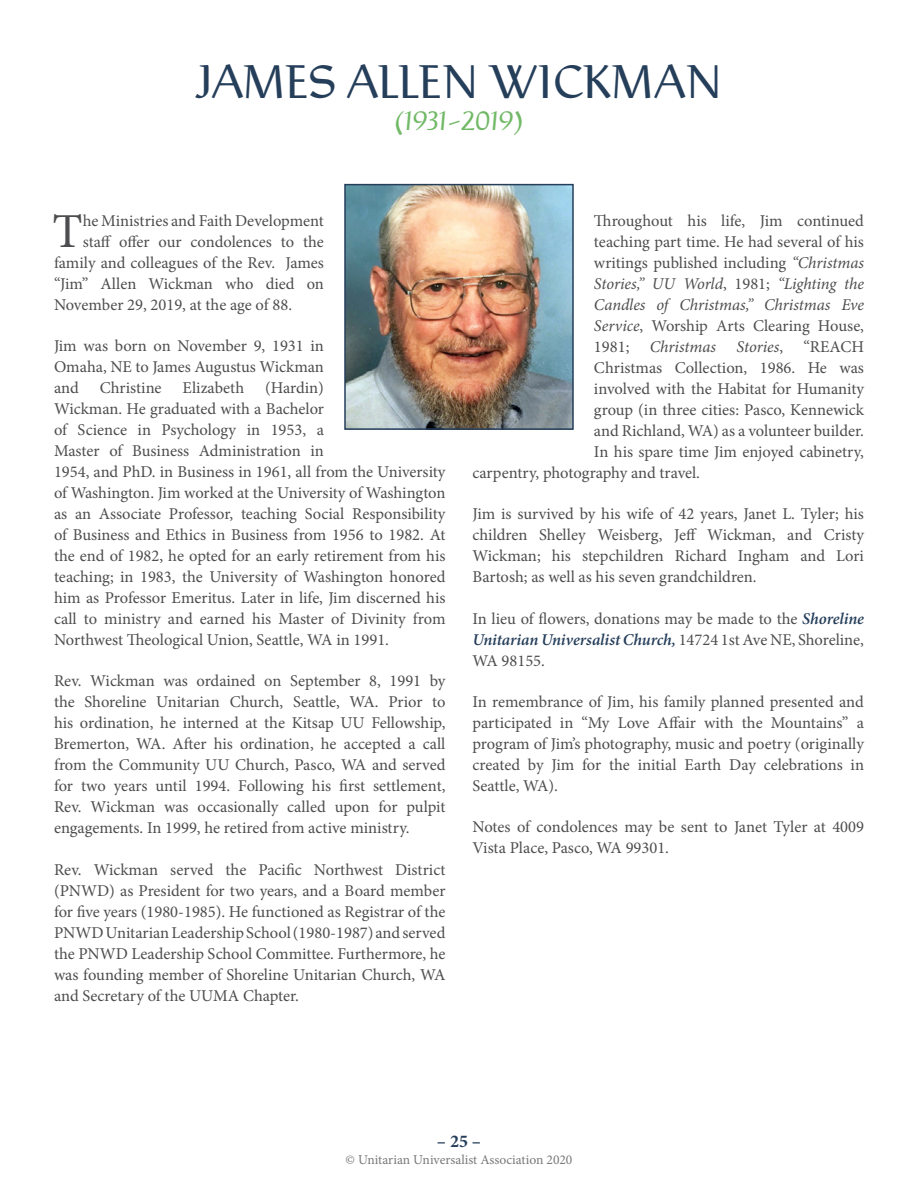
<style>
.page{position:relative;width:918px;height:1188px;background:#fff}
.page>*{position:absolute;margin:0;border:0;box-sizing:border-box;transform-origin:0 0}
.t1{font:48.75px "Minion Pro";color:#4d4d4f}
.t2{font:42px "Rieven Uncial";color:#253e5a}
.t3{font:italic 24px "Rieven Uncial";color:#72b967}
.t4{font:700 18px "Minion Pro";color:#253e5a}
.t5{font:16.5px/21px "Minion Pro";color:#4d4d4f;text-align:justify}
.t6{font:italic 16.5px "Minion Pro";letter-spacing:-.01em;color:#4d4d4f}
.t7{font:13.5px "Minion Pro";color:#77787b}
.s1{font-style:italic}
.s2{font-style:normal}
.s3{font-weight:600;font-style:italic;color:#253e5a}
</style>
<div class="page">
<img style="left:347px;top:187px;width:224px;height:240px">
<div style="left:344px;top:184px;width:230px;height:246px;border:2px solid #253e5a"></div>
<h2 class="t2" style="left:195px;top:51px;width:529px">JAMES ALLEN WICKMAN</h2>
<h3 class="t3" style="left:394px;top:103px;width:131px">(1931-2019)</h3>
<h1 class="t1" style="left:53px;top:199px;width:32px">T</h1>
<p class="t5" style="left:83px;top:210px;width:243px">he Ministries and Faith Development</p>
<p class="t5" style="left:83px;top:231px;width:243px">staff offer our condolences to the</p>
<p class="t5" style="left:54px;top:252px;width:272px">family and colleagues of the Rev. James</p>
<p class="t5" style="left:54px;top:273px;width:271px">“Jim” Allen Wickman who died on</p>
<p class="t5" style="left:54px;top:294px;width:240px">November 29, 2019, at the age of 88.</p>
<p class="t5" style="left:54px;top:335px;width:271px">Jim was born on November 9, 1931 in Omaha, NE to James Augustus Wickman and</p>
<p class="t5" style="left:54px;top:377px;width:393px;text-align:left;text-indent:211px">(Hardin)<br>Wickman. He graduated with a Bachelor<br>of Science in Psychology in 1953, a<br>Master of Business Administration in<br>1954, and PhD. in Business in 1961, all from the University of Washington. Jim worked at the University of Washington as an Associate Professor, teaching Social Responsibility of Business and Ethics in Business from 1956 to 1982. At the end of 1982, he opted for an early retirement from his teaching; in 1983, the University of Washington honored him as Professor Emeritus. Later in life, Jim discerned his call to ministry and earned his Master of Divinity from Northwest Theological Union, Seattle, WA in 1991.</p>
<p class="t5" style="left:54px;top:671px;width:393px">Rev. Wickman was ordained on September 8, 1991 by the Shoreline Unitarian Church, Seattle, WA. Prior to his ordination, he interned at the Kitsap UU Fellowship, Bremerton, WA. After his ordination, he accepted a call from the Community UU Church, Pasco, WA and served for two years until 1994. Following his first settlement, Rev. Wickman was occasionally called upon for pulpit engagements. In 1999, he retired from active ministry.</p>
<p class="t5" style="left:54px;top:859px;width:393px">Rev. Wickman served the Pacific Northwest District (PNWD) as President for two years, and a Board member for five years (1980-1985). He functioned as Registrar of the PNWD Unitarian Leadership School (1980-1987) and served the PNWD Leadership School Committee. Furthermore, he was founding member of Shoreline Unitarian Church, WA and Secretary of the UUMA Chapter.</p>
<p class="t5" style="left:100px;top:377px;width:63px">Christine</p>
<p class="t5" style="left:183px;top:377px;width:63px">Elizabeth</p>
<p class="t5" style="left:594px;top:210px;width:272px">Throughout his life, Jim continued</p>
<p class="t5" style="left:594px;top:231px;width:272px">teaching part time. He had several of his</p>
<p class="t5" style="left:594px;top:252px;width:272px">writings published including <span class="s1">“Christmas</span></p>
<p class="t6" style="left:594px;top:272px;width:272px">Stories,” UU World<span class="s2">, 1981;</span> “Lighting the</p>
<p class="t6" style="left:594px;top:293px;width:271px">Candles of Christmas,” Christmas Eve</p>
<p class="t5" style="left:594px;top:315px;width:272px"><span class="s1">Service</span>, Worship Arts Clearing House,</p>
<p class="t6" style="left:594px;top:335px;width:272px"><span class="s2">1981;</span> Christmas Stories<span class="s2">, “REACH</span></p>
<p class="t5" style="left:594px;top:357px;width:272px">Christmas Collection, 1986. He was</p>
<p class="t5" style="left:594px;top:378px;width:272px">involved with the Habitat for Humanity</p>
<p class="t5" style="left:594px;top:399px;width:272px">group (in three cities: Pasco, Kennewick</p>
<p class="t5" style="left:594px;top:420px;width:271px">and Richland, WA) as a volunteer builder.</p>
<p class="t5" style="left:594px;top:441px;width:272px">In his spare time Jim enjoyed cabinetry,</p>
<p class="t5" style="left:472px;top:462px;width:229px">carpentry, photography and travel.</p>
<p class="t5" style="left:472px;top:504px;width:393px">Jim is survived by his wife of 42 years, Janet L. Tyler; his children Shelley Weisberg, Jeff Wickman, and Cristy Wickman; his stepchildren Richard Ingham and Lori Bartosh; as well as his seven grandchildren.</p>
<p class="t5" style="left:472px;top:608px;width:393px">In lieu of flowers, donations may be made to the <span class="s3">Shoreline Unitarian Universalist Church,</span> 14724 1st Ave NE, Shoreline, WA 98155.</p>
<p class="t5" style="left:472px;top:691px;width:393px">In remembrance of Jim, his family planned presented and participated in “My Love Affair with the Mountains” a program of Jim’s photography, music and poetry (originally created by Jim for the initial Earth Day celebrations in Seattle, WA).</p>
<p class="t5" style="left:472px;top:816px;width:393px">Notes of condolences may be sent to Janet Tyler at 4009<br>Vista Place, Pasco, WA 99301.</p>
<p class="t4" style="left:437px;top:1128px;width:46px">– 25 –</p>
<p class="t7" style="left:346px;top:1150px;width:228px">© Unitarian Universalist Association 2020</p>
</div>
